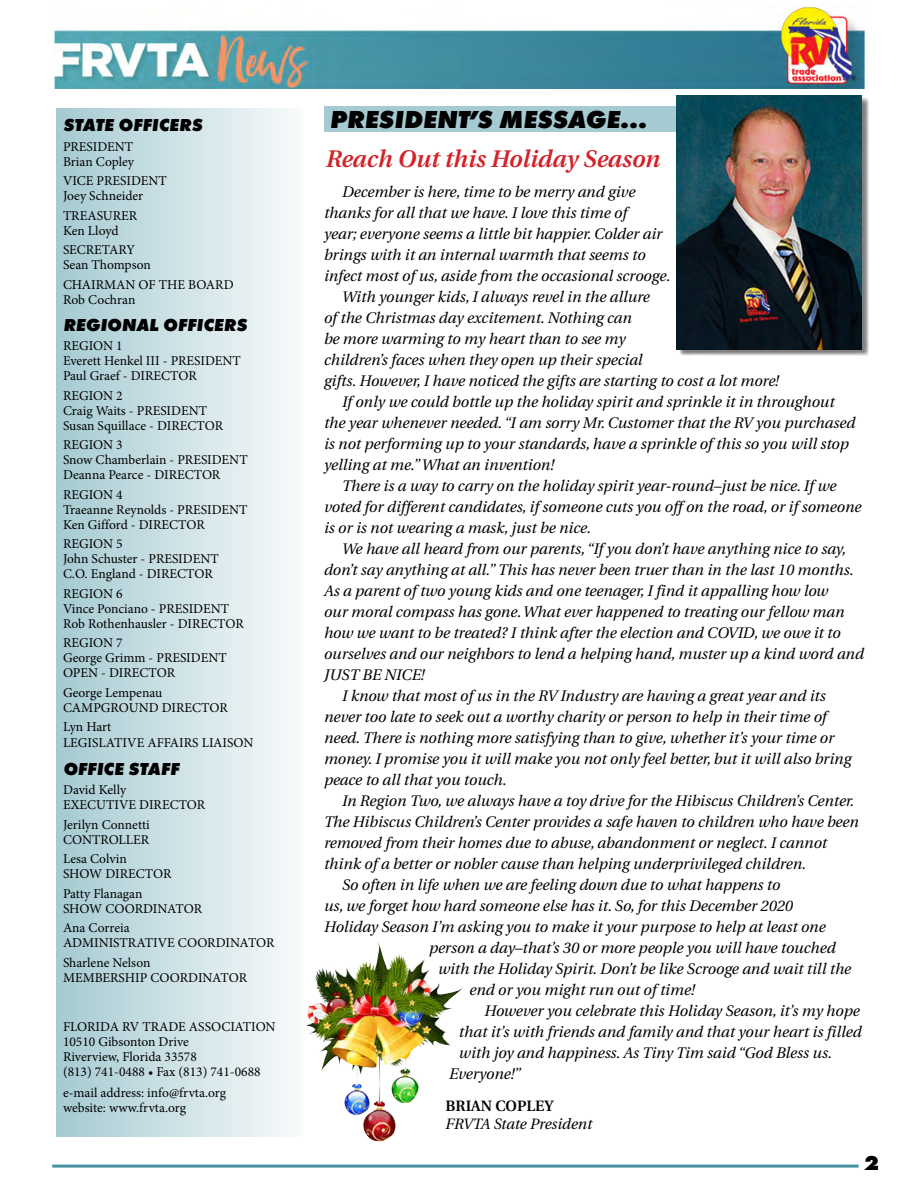
<style>
.page{position:relative;width:918px;height:1188px;background:#fff}
.page>*{position:absolute;margin:0;border:0;box-sizing:border-box;transform-origin:0 0}
.t1{font:italic 800 25.5px "Futura T";color:#000}
.t2{font:italic 600 24px "Utopia";color:#d2232a}
.t3{font:800 21px "Futura T";color:#000}
.t4{font:italic 800 18px "Futura T";color:#000}
.t5{font:italic 15.3px "Utopia";color:#000}
.t6{font:italic 15px "Utopia";color:#000}
.t7{font:600 15px "Utopia";color:#000}
.t8{font:13.5px/15px "Minion Pro";color:#000}
</style>
<div class="page">
<img style="left:53px;top:5px;width:814px;height:84px">
<div style="left:56px;top:108px;width:246px;height:1028px;background:linear-gradient(to right,#a5cad2,#f8fbfb)"></div>
<div style="left:324px;top:106px;width:533px;height:25px;background:#a5cad2"></div>
<hr style="left:52px;top:1165px;width:807px;height:3px;background:#4491a1">
<div style="left:679px;top:98px;width:190px;height:258px;background:#000;opacity:.5"></div>
<img style="left:677px;top:95px;width:185px;height:254px">
<img style="left:306px;top:942px;width:146px;height:199px">
<p class="t4" style="left:63px;top:114px;width:141px">STATE OFFICERS</p>
<p class="t8" style="left:63px;top:139px;width:73px">PRESIDENT<br>Brian Copley</p>
<p class="t8" style="left:63px;top:173px;width:105px">VICE PRESIDENT<br>Joey Schneider</p>
<p class="t8" style="left:63px;top:208px;width:76px">TREASURER<br>Ken Lloyd</p>
<p class="t8" style="left:63px;top:242px;width:89px">SECRETARY<br>Sean Thompson</p>
<p class="t8" style="left:63px;top:277px;width:172px">CHAIRMAN OF THE BOARD<br>Rob Cochran</p>
<p class="t4" style="left:63px;top:314px;width:185px">REGIONAL OFFICERS</p>
<p class="t8" style="left:63px;top:338px;width:179px">REGION 1<br>Everett Henkel III - PRESIDENT<br>Paul Graef - DIRECTOR</p>
<p class="t8" style="left:63px;top:388px;width:162px">REGION 2<br>Craig Waits - PRESIDENT<br>Susan Squillace - DIRECTOR</p>
<p class="t8" style="left:63px;top:437px;width:186px">REGION 3<br>Snow Chamberlain - PRESIDENT<br>Deanna Pearce - DIRECTOR</p>
<p class="t8" style="left:63px;top:487px;width:186px">REGION 4<br>Traeanne Reynolds - PRESIDENT<br>Ken Gifford - DIRECTOR</p>
<p class="t8" style="left:63px;top:536px;width:157px">REGION 5<br>John Schuster - PRESIDENT<br>C.O. England - DIRECTOR</p>
<p class="t8" style="left:63px;top:586px;width:182px">REGION 6<br>Vince Ponciano - PRESIDENT<br>Rob Rothenhausler - DIRECTOR</p>
<p class="t8" style="left:63px;top:635px;width:165px">REGION 7<br>George Grimm - PRESIDENT<br>OPEN - DIRECTOR</p>
<p class="t8" style="left:63px;top:685px;width:166px">George Lempenau<br>CAMPGROUND DIRECTOR</p>
<p class="t8" style="left:63px;top:719px;width:192px;line-height:16.5px">Lyn Hart<br>LEGISLATIVE AFFAIRS LIAISON</p>
<p class="t4" style="left:63px;top:758px;width:118px">OFFICE STAFF</p>
<p class="t8" style="left:63px;top:782px;width:144px">David Kelly<br>EXECUTIVE DIRECTOR</p>
<p class="t8" style="left:63px;top:817px;width:88px">Jerilyn Connetti<br>CONTROLLER</p>
<p class="t8" style="left:63px;top:851px;width:110px">Lesa Colvin<br>SHOW DIRECTOR</p>
<p class="t8" style="left:63px;top:886px;width:141px">Patty Flanagan<br>SHOW COORDINATOR</p>
<p class="t8" style="left:63px;top:920px;width:213px">Ana Correia<br>ADMINISTRATIVE COORDINATOR</p>
<p class="t8" style="left:63px;top:955px;width:186px">Sharlene Nelson<br>MEMBERSHIP COORDINATOR</p>
<p class="t8" style="left:63px;top:1019px;width:214px">FLORIDA RV TRADE ASSOCIATION<br>10510 Gibsonton Drive<br>Riverview, Florida 33578<br>(813) 741-0488 • Fax (813) 741-0688</p>
<p class="t8" style="left:63px;top:1085px;width:165px">e-mail address: info@frvta.org website: www.frvta.org</p>
<h1 class="t1" style="left:329px;top:104px;width:319px">PRESIDENT’S MESSAGE...</h1>
<h2 class="t2" style="left:326px;top:146px;width:336px">Reach Out this Holiday Season</h2>
<p class="t5" style="left:342px;top:183px;width:295px">December is here, time to be merry and give</p>
<p class="t5" style="left:324px;top:204px;width:305px">thanks for all that we have. I love this time of</p>
<p class="t5" style="left:324px;top:225px;width:340px">year; everyone seems a little bit happier. Colder air</p>
<p class="t5" style="left:324px;top:246px;width:323px">brings with it an internal warmth that seems to</p>
<p class="t5" style="left:324px;top:267px;width:348px">infect most of us, aside from the occasional scrooge.</p>
<p class="t5" style="left:342px;top:288px;width:309px">With younger kids, I always revel in the allure</p>
<p class="t5" style="left:324px;top:309px;width:309px">of the Christmas day excitement. Nothing can</p>
<p class="t5" style="left:324px;top:330px;width:303px">be more warming to my heart than to see my</p>
<p class="t5" style="left:324px;top:351px;width:320px">children’s faces when they open up their special</p>
<p class="t5" style="left:324px;top:372px;width:456px">gifts. However, I have noticed the gifts are starting to cost a lot more!</p>
<p class="t5" style="left:342px;top:393px;width:494px">If only we could bottle up the holiday spirit and sprinkle it in throughout</p>
<p class="t5" style="left:324px;top:414px;width:533px">the year whenever needed. “I am sorry Mr. Customer that the RV you purchased</p>
<p class="t5" style="left:324px;top:435px;width:526px">is not performing up to your standards, have a sprinkle of this so you will stop</p>
<p class="t5" style="left:324px;top:456px;width:232px">yelling at me.” What an invention!</p>
<p class="t5" style="left:342px;top:477px;width:496px">There is a way to carry on the holiday spirit year-round–just be nice. If we</p>
<p class="t5" style="left:324px;top:498px;width:539px">voted for different candidates, if someone cuts you off on the road, or if someone</p>
<p class="t5" style="left:324px;top:519px;width:269px">is or is not wearing a mask, just be nice.</p>
<p class="t5" style="left:342px;top:540px;width:506px">We have all heard from our parents, “If you don’t have anything nice to say,</p>
<p class="t5" style="left:324px;top:561px;width:531px">don’t say anything at all.” This has never been truer than in the last 10 months.</p>
<p class="t5" style="left:324px;top:582px;width:506px">As a parent of two young kids and one teenager, I find it appalling how low</p>
<p class="t5" style="left:324px;top:603px;width:522px">our moral compass has gone. What ever happened to treating our fellow man</p>
<p class="t5" style="left:324px;top:624px;width:518px">how we want to be treated? I think after the election and COVID, we owe it to</p>
<p class="t5" style="left:324px;top:645px;width:542px">ourselves and our neighbors to lend a helping hand, muster up a kind word and</p>
<p class="t5" style="left:324px;top:666px;width:102px">JUST BE NICE!</p>
<p class="t5" style="left:342px;top:687px;width:485px">I know that most of us in the RV Industry are having a great year and its</p>
<p class="t5" style="left:324px;top:708px;width:504px">never too late to seek out a worthy charity or person to help in their time of</p>
<p class="t5" style="left:324px;top:729px;width:512px">need. There is nothing more satisfying than to give, whether it’s your time or</p>
<p class="t5" style="left:324px;top:750px;width:529px">money. I promise you it will make you not only feel better, but it will also bring</p>
<p class="t5" style="left:324px;top:771px;width:184px">peace to all that you touch.</p>
<p class="t5" style="left:342px;top:792px;width:514px">In Region Two, we always have a toy drive for the Hibiscus Children’s Center.</p>
<p class="t5" style="left:324px;top:813px;width:536px">The Hibiscus Children’s Center provides a safe haven to children who have been</p>
<p class="t5" style="left:324px;top:834px;width:505px">removed from their homes due to abuse, abandonment or neglect. I cannot</p>
<p class="t5" style="left:324px;top:855px;width:484px">think of a better or nobler cause than helping underprivileged children.</p>
<p class="t5" style="left:342px;top:876px;width:440px">So often in life when we are feeling down due to what happens to</p>
<p class="t5" style="left:324px;top:897px;width:471px">us, we forget how hard someone else has it. So, for this December 2020</p>
<p class="t5" style="left:324px;top:918px;width:503px">Holiday Season I’m asking you to make it your purpose to help at least one</p>
<p class="t5" style="left:429px;top:940px;width:408px">person a day–that’s 30 or more people you will have touched</p>
<p class="t5" style="left:438px;top:961px;width:415px">with the Holiday Spirit. Don’t be like Scrooge and wait till the</p>
<p class="t5" style="left:470px;top:982px;width:227px">end or you might run out of time!</p>
<p class="t5" style="left:485px;top:1003px;width:377px">However you celebrate this Holiday Season, it’s my hope</p>
<p class="t5" style="left:459px;top:1024px;width:404px">that it’s with friends and family and that your heart is filled</p>
<p class="t5" style="left:459px;top:1045px;width:375px">with joy and happiness. As Tiny Tim said “God Bless us.</p>
<p class="t5" style="left:449px;top:1066px;width:73px">Everyone!”</p>
<p class="t7" style="left:446px;top:1097px;width:110px">BRIAN COPLEY</p>
<p class="t6" style="left:446px;top:1116px;width:148px">FRVTA State President</p>
<h3 class="t3" style="left:864px;top:1150px;width:16px">2</h3>
</div>
